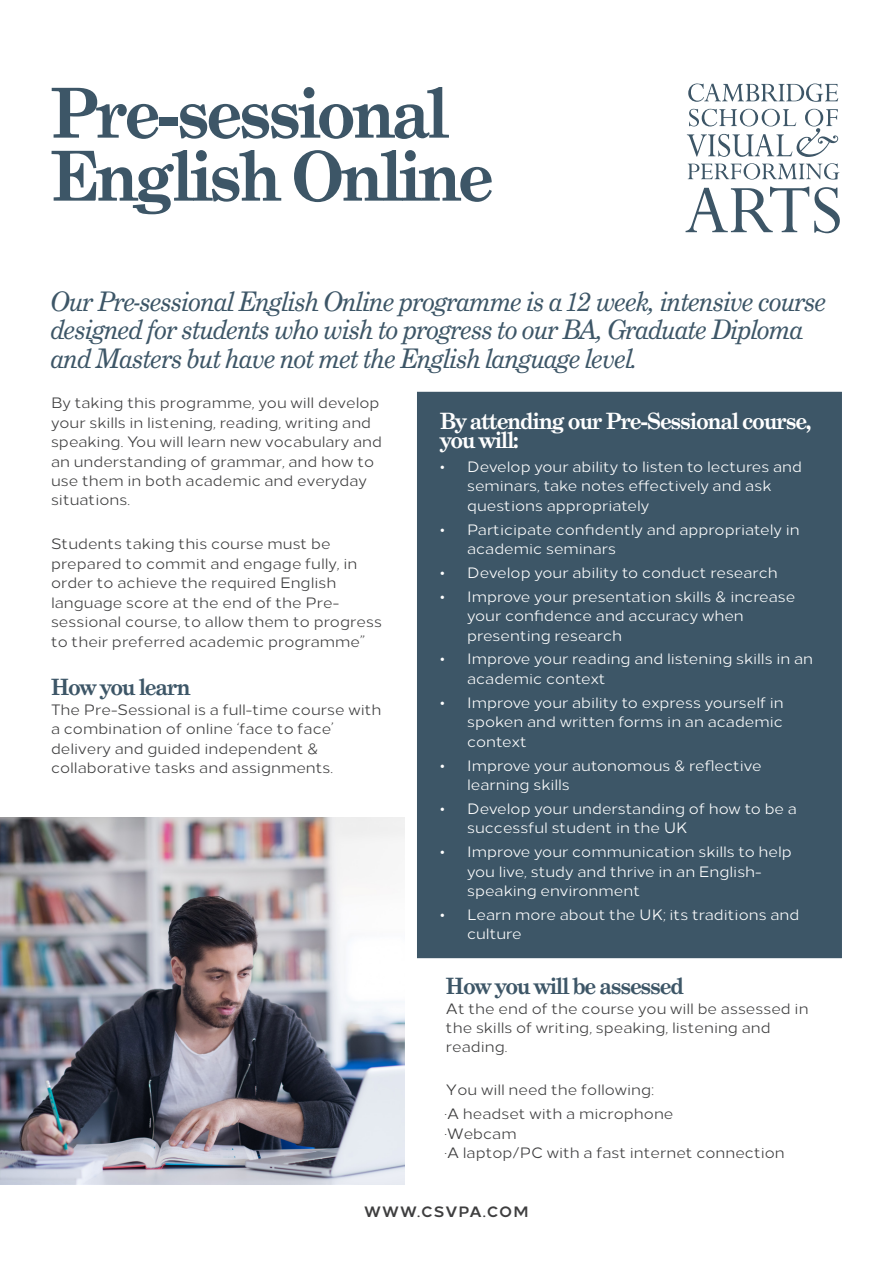
<style>
.page{position:relative;width:893px;height:1263px;background:#fff}
.page>*{position:absolute;margin:0;border:0;box-sizing:border-box;transform-origin:0 0}
.t1{font:700 69px "Grad";letter-spacing:-.03em;color:#3d5667}
.t2{font:italic 27px/28.5px "Grad";letter-spacing:-.03em;color:#3d5667}
.t3{font:700 22.5px/19.5px "Grad";letter-spacing:-.03em;color:#fff}
.t4{font:700 22.5px "Grad";letter-spacing:-.03em;color:#3d5667}
.t5{font:15px/19.5px "Loew";color:#3e3e3f}
.t6{font:15px/19.5px "Loew";color:#fff}
.t7{font:700 15px "Loew";letter-spacing:.07em;color:#3e3e3f}
</style>
<div class="page">
<img style="left:0;top:817px;width:404px;height:367px">
<svg style="left:688px;top:163px;width:151px;height:17px"></svg>
<svg style="left:686px;top:187px;width:154px;height:46px"></svg>
<svg style="left:687px;top:109px;width:151px;height:48px"></svg>
<svg style="left:688px;top:83px;width:150px;height:19px"></svg>
<div style="left:417px;top:391px;width:425px;height:568px;background:#3d5667"></div>
<p class="t1" style="left:51px;top:70px;width:398px">Pre-sessional</p>
<p class="t1" style="left:51px;top:133px;width:443px">English Online</p>
<p class="t2" style="left:51px;top:287px;width:777px">Our Pre-sessional English Online programme is a 12 week, intensive course designed for students who wish to progress to our BA, Graduate Diploma and Masters but have not met the English language level.</p>
<p class="t5" style="left:51px;top:392px;width:332px">By taking this programme, you will develop your skills in listening, reading, writing and speaking. You will learn new vocabulary and an understanding of grammar, and how to use them in both academic and everyday situations.</p>
<p class="t5" style="left:51px;top:533px;width:332px">Students taking this course must be prepared to commit and engage fully, in order to achieve the required English language score at the end of the Pre&shy;sessional course, to allow them to progress to their preferred academic programme”</p>
<p class="t4" style="left:51px;top:673px;width:141px">How you learn</p>
<p class="t5" style="left:51px;top:698px;width:332px">The Pre-Sessional is a full-time course with a combination of online ‘face to face’ delivery and guided independent &amp; collaborative tasks and assignments.</p>
<p class="t3" style="left:440px;top:411px;width:373px">By attending our Pre-Sessional course, you will:</p>
<p class="t6" style="left:467px;top:456px;width:336px;text-indent:-27px">• Develop your ability to listen to lectures and seminars, take notes effectively and ask questions appropriately</p>
<p class="t6" style="left:467px;top:518px;width:334px;text-indent:-27px">• Participate confidently and appropriately in academic seminars</p>
<p class="t6" style="left:440px;top:562px;width:339px">• Develop your ability to conduct research</p>
<p class="t6" style="left:467px;top:585px;width:330px;text-indent:-27px">• Improve your presentation skills &amp; increase your confidence and accuracy when presenting research</p>
<p class="t6" style="left:467px;top:648px;width:347px;text-indent:-27px">• Improve your reading and listening skills in an academic context</p>
<p class="t6" style="left:467px;top:691px;width:318px;text-align:justify;text-indent:-27px">• Improve your ability to express yourself in spoken and written forms in an academic context</p>
<p class="t6" style="left:467px;top:754px;width:296px;text-indent:-27px">• Improve your autonomous &amp; reflective learning skills</p>
<p class="t6" style="left:467px;top:797px;width:331px;text-indent:-27px">• Develop your understanding of how to be a successful student in the UK</p>
<p class="t6" style="left:467px;top:841px;width:326px;text-indent:-27px">• Improve your communication skills to help you live, study and thrive in an English&shy;speaking environment</p>
<p class="t6" style="left:467px;top:903px;width:334px;text-indent:-27px">• Learn more about the UK; its traditions and culture</p>
<p class="t4" style="left:446px;top:972px;width:239px">How you will be assessed</p>
<p class="t5" style="left:446px;top:997px;width:364px">At the end of the course you will be assessed in the skills of writing, speaking, listening and reading.</p>
<p class="t5" style="left:444px;top:1076px;width:231px;line-height:24.6px">You will need the following:<br>·A headset with a microphone</p>
<p class="t5" style="left:444px;top:1122px;width:342px">·Webcam<br>·A laptop/PC with a fast internet connection</p>
<p class="t7" style="left:364px;top:1200px;width:166px">WWW.CSVPA.COM</p>
</div>
